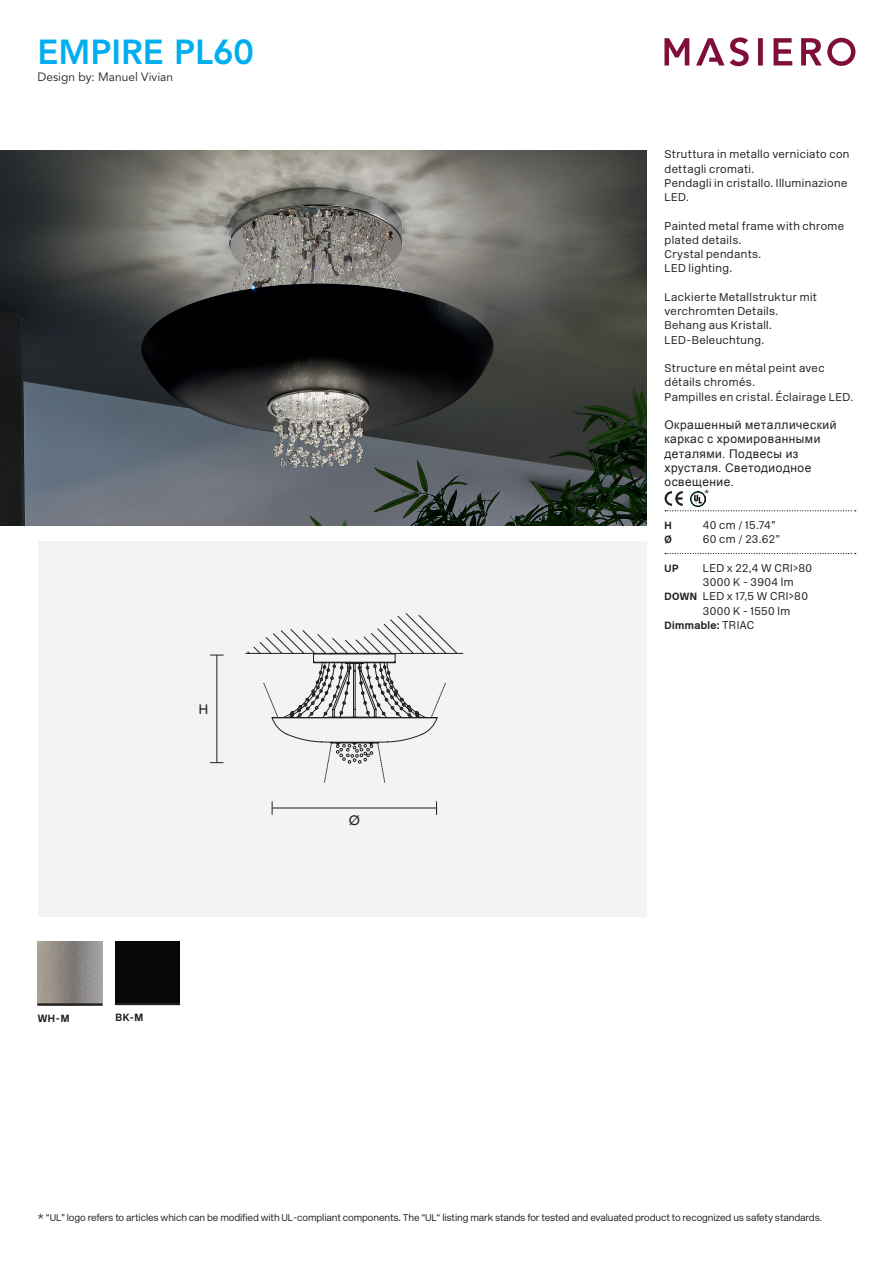
<style>
.page{position:relative;width:893px;height:1263px;background:#fff}
.page>*{position:absolute;margin:0;border:0;box-sizing:border-box;transform-origin:0 0}
.t1{font:800 34.5px "Avenir LT Std";color:#00aeef}
.t2{font:500 13.5px "Avenir LT Std";color:#231f20}
.t3{font:12px/14.2px "Arial";letter-spacing:.04em;color:#231f20}
.t4{font:12px "Avenir LT Std";color:#231f20}
.t5{font:300 11.25px/14.2px "New Rail Alphabet";letter-spacing:.035em;color:#231f20}
.t6{font:700 10.5px "New Rail Alphabet";letter-spacing:.035em;color:#231f20}
.t7{font:10.5px "Avenir LT Std";color:#231f20}
.t8{font:300 9.75px "New Rail Alphabet";letter-spacing:-.01em;color:#231f20}
.s1{font-weight:700;font-size:10.5px}
.s2{font-weight:300;font-size:11.25px}
.s3{font-size:10.5px}
</style>
<div class="page">
<svg style="left:664px;top:38px;width:191px;height:28px"></svg>
<div style="left:116px;top:941px;width:64px;height:64px;background:#050804"></div>
<hr style="left:116px;top:1003px;width:64px;height:2px;background:#231f20">
<hr style="left:38px;top:1003px;width:64px;height:2px;background:#231f20">
<img style="left:0;top:150px;width:646px;height:375px">
<div style="left:38px;top:542px;width:608px;height:375px;background:#f2f3f4"></div>
<hr style="left:217px;top:655px;width:1px;height:107px;background:#231f20">
<svg style="left:210px;top:655px;width:13px;height:1px"></svg>
<svg style="left:210px;top:762px;width:13px;height:1px"></svg>
<hr style="left:272px;top:808px;width:165px;height:1px;background:#231f20">
<svg style="left:272px;top:801px;width:1px;height:14px"></svg>
<svg style="left:436px;top:801px;width:1px;height:14px"></svg>
<svg style="left:245px;top:613px;width:218px;height:169px"></svg>
<svg style="left:664px;top:491px;width:192px;height:20px"></svg>
<svg style="left:665px;top:553px;width:191px;height:1px"></svg>
<h1 class="t1" style="left:38px;top:31px;width:218px">EMPIRE PL60</h1>
<p class="t4" style="left:37px;top:70px;width:137px">Design by: Manuel Vivian</p>
<p class="t2" style="left:198px;top:701px;width:12px">H</p>
<p class="t6" style="left:38px;top:1011px;width:33px">WH-M</p>
<p class="t6" style="left:116px;top:1011px;width:29px">BK-M</p>
<p class="t2" style="left:349px;top:813px;width:13px">Ø</p>
<p class="t5" style="left:664px;top:147px;width:186px">Struttura in metallo verniciato con dettagli cromati.<br>Pendagli in cristallo. Illuminazione<br>LED.</p>
<p class="t5" style="left:664px;top:218px;width:181px">Painted metal frame with chrome plated details.<br>Crystal pendants.<br>LED lighting.</p>
<p class="t5" style="left:664px;top:290px;width:154px">Lackierte Metallstruktur mit verchromten Details.<br>Behang aus Kristall.<br>LED-Beleuchtung.</p>
<p class="t5" style="left:664px;top:361px;width:190px">Structure en métal peint avec détails chromés.<br>Pampilles en cristal. Éclairage LED.</p>
<p class="t3" style="left:664px;top:418px;width:173px">Окрашенный металлический каркас с хромированными деталями. Подвесы из хрусталя. Светодиодное освещение.</p>
<p class="t7" style="left:704px;top:487px;width:6px">*</p>
<p class="t6" style="left:664px;top:518px;width:9px">H</p>
<p class="t5" style="left:703px;top:518px;width:74px">40 cm / 15.74”</p>
<p class="t6" style="left:664px;top:533px;width:9px">Ø</p>
<p class="t5" style="left:703px;top:532px;width:79px">60 cm / 23.62”</p>
<p class="t6" style="left:664px;top:561px;width:15px">UP</p>
<p class="t5" style="left:703px;top:560px;width:111px">LED x 22,4 W CRI&gt;80</p>
<p class="t5" style="left:703px;top:575px;width:92px">3000 K - 3904 lm</p>
<p class="t5" style="left:664px;top:589px;width:145px"><span class="s1">DOWN</span> LED x 17,5 W CRI&gt;80</p>
<p class="t5" style="left:703px;top:603px;width:89px">3000 K - 1550 lm</p>
<p class="t6" style="left:664px;top:618px;width:91px">Dimmable: <span class="s2">TRIAC</span></p>
<p class="t8" style="left:38px;top:1211px;width:786px"><span class="s3">*</span> “UL” logo refers to articles which can be modified with UL-compliant components. The “UL“ listing mark stands for tested and evaluated product to recognized us safety standards.</p>
</div>
